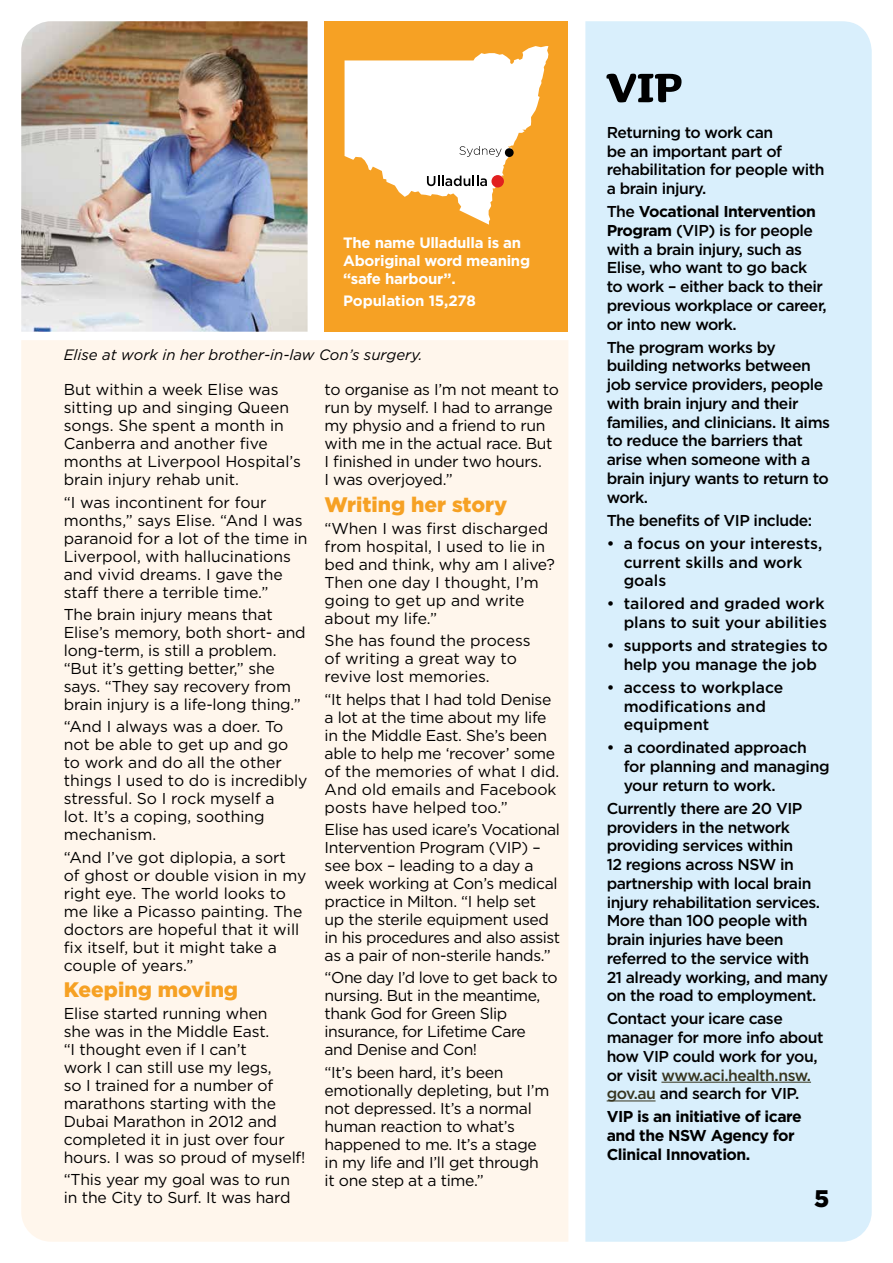
<style>
.page{position:relative;width:893px;height:1263px;background:#fff}
.page>*{position:absolute;margin:0;border:0;box-sizing:border-box;transform-origin:0 0}
.t1{font:700 52.5px "Sauna";color:#000}
.t2{font:900 24px "Gotham";color:#000}
.t3{font:900 21px "Gotham";color:#f6a124}
.t4{font:15.75px/18px "Gotham";letter-spacing:-.01em;color:#000}
.t5{font:500 15.75px/18.8px "Gotham";letter-spacing:-.03em;color:#000}
.t6{font:500 15.75px/18.8px "Gotham";color:#000}
.t7{font:15.75px/18px "Gotham";letter-spacing:-.03em;color:#000}
.t8{font:700 15.75px/18.8px "Gotham";letter-spacing:-.03em;color:#000}
.t9{font:500 15.75px/18.8px "Gotham";letter-spacing:-.01em;color:#000;text-align:center}
.t10{font:700 15px/18px "Gotham";letter-spacing:-.02em;color:#fff}
.t11{font:italic 15px "Gotham";color:#000}
.s1{font-weight:700}
.s2{color:#373620}
</style>
<div class="page">
<div style="left:585px;top:21px;width:287px;height:1221px;background:#d9effc"></div>
<hr style="left:661px;top:1082px;width:150px;height:1px;background:#373620">
<hr style="left:607px;top:1100px;width:49px;height:1px;background:#373620">
<div style="left:21px;top:340px;width:547px;height:902px;background:#fff6ec"></div>
<img style="left:21px;top:21px;width:287px;height:311px">
<div style="left:325px;top:21px;width:243px;height:311px;background:#f6a124"></div>
<svg style="left:345px;top:46px;width:203px;height:179px"></svg>
<div style="left:491px;top:175px;width:13px;height:12px;background:#e11f1f;border-radius:50%"></div>
<div style="left:505px;top:148px;width:9px;height:9px;background:#000;border-radius:50%"></div>
<p class="t10" style="left:343px;top:234px;width:188px">The name Ulladulla is an<br>Aboriginal word meaning “safe harbour”.</p>
<p class="t10" style="left:343px;top:292px;width:134px">Population 15,278</p>
<p class="t11" style="left:64px;top:345px;width:360px">Elise at work in her brother-in-law Con’s surgery.</p>
<p class="t4" style="left:64px;top:380px;width:239px">But within a week Elise was sitting up and singing Queen songs. She spent a month in<br>Canberra and another five months at Liverpool Hospital’s brain injury rehab unit.</p>
<p class="t4" style="left:64px;top:493px;width:245px">“I was incontinent for four months,” says Elise. “And I was paranoid for a lot of the time in<br>Liverpool, with hallucinations and vivid dreams. I gave the staff there a terrible time.”</p>
<p class="t4" style="left:64px;top:605px;width:243px">The brain injury means that<br>Elise’s memory, both short- and long-term, is still a problem. “But it’s getting better,” she says. “They say recovery from brain injury is a life-long thing.”</p>
<p class="t4" style="left:64px;top:717px;width:245px">“And I always was a doer. To not be able to get up and go to work and do all the other things I used to do is incredibly stressful. So I rock myself a<br>lot. It’s a coping, soothing mechanism.</p>
<p class="t4" style="left:64px;top:848px;width:244px">“And I’ve got diplopia, a sort<br>of ghost or double vision in my right eye. The world looks to me like a Picasso painting. The doctors are hopeful that it will fix itself, but it might take a couple of years.”</p>
<h3 class="t3" style="left:64px;top:975px;width:176px">Keeping moving</h3>
<p class="t4" style="left:64px;top:1004px;width:243px">Elise started running when<br>she was in the Middle East.<br>“I thought even if I can’t<br>work I can still use my legs,<br>so I trained for a number of marathons starting with the<br>Dubai Marathon in 2012 and completed it in just over four hours. I was so proud of myself!</p>
<p class="t4" style="left:64px;top:1170px;width:228px">“This year my goal was to run in the City to Surf. It was hard</p>
<p class="t4" style="left:325px;top:380px;width:236px">to organise as I’m not meant to run by myself. I had to arrange my physio and a friend to run with me in the actual race. But<br>I finished in under two hours.<br>I was overjoyed.”</p>
<h3 class="t3" style="left:325px;top:490px;width:184px">Writing her story</h3>
<p class="t4" style="left:325px;top:519px;width:232px">“When I was first discharged from hospital, I used to lie in bed and think, why am I alive?<br>Then one day I thought, I’m going to get up and write about my life.”</p>
<p class="t4" style="left:325px;top:631px;width:207px">She has found the process of writing a great way to revive lost memories.</p>
<p class="t4" style="left:325px;top:690px;width:236px">“It helps that I had told Denise a lot at the time about my life in the Middle East. She’s been able to help me ‘recover’ some of the memories of what I did.<br>And old emails and Facebook posts have helped too.”</p>
<p class="t4" style="left:325px;top:820px;width:237px">Elise has used icare’s Vocational<br>Intervention Program (VIP) – see box – leading to a day a week working at Con’s medical practice in Milton. “I help set<br>up the sterile equipment used in his procedures and also assist as a pair of non-sterile hands.”</p>
<p class="t7" style="left:325px;top:968px;width:234px">“One day I’d love to get back to nursing. But in the meantime, thank God for Green Slip insurance, for Lifetime Care and Denise and Con!</p>
<p class="t4" style="left:325px;top:1062px;width:226px">“It’s been hard, it’s been emotionally depleting, but I’m not depressed. It’s a normal human reaction to what’s happened to me. It’s a stage in my life and I’ll get through it one step at a time.”</p>
<h4 class="t1" style="left:607px;top:54px;width:78px">VIP</h4>
<p class="t5" style="left:607px;top:123px;width:219px">Returning to work can<br>be an important part of rehabilitation for people with a brain injury.</p>
<p class="t5" style="left:607px;top:202px;width:222px">The <span class="s1">Vocational Intervention<br>Program</span> (VIP) is for people with a brain injury, such as<br>Elise, who want to go back to work – either back to their previous workplace or career, or into new work.</p>
<p class="t5" style="left:607px;top:337px;width:225px">The program works by building networks between job service providers, people with brain injury and their families, and clinicians. It aims to reduce the barriers that arise when someone with a brain injury wants to return to work.</p>
<p class="t5" style="left:607px;top:510px;width:207px">The benefits of VIP include:</p>
<p class="t6" style="left:624px;top:534px;width:200px;text-indent:-17px">• a focus on your interests, current skills and work goals</p>
<p class="t6" style="left:607px;top:594px;width:222px;text-align:right">• tailored and graded work plans to suit your abilities</p>
<p class="t9" style="left:607px;top:636px;width:223px">• supports and strategies to help you manage the job</p>
<p class="t6" style="left:624px;top:678px;width:161px;text-indent:-17px">• access to workplace modifications and equipment</p>
<p class="t5" style="left:624px;top:738px;width:208px;text-indent:-17px">• a coordinated approach for planning and managing your return to work.</p>
<p class="t5" style="left:607px;top:799px;width:223px">Currently there are 20 VIP providers in the network providing services within<br>12 regions across NSW in partnership with local brain injury rehabilitation services.<br>More than 100 people with brain injuries have been referred to the service with<br>21 already working, and many on the road to employment.</p>
<p class="t5" style="left:607px;top:1009px;width:218px">Contact your icare case manager for more info about how VIP could work for you, or visit <span class="s2">www.aci.health.nsw. gov.au</span> and search for VIP.</p>
<p class="t8" style="left:607px;top:1107px;width:197px">VIP is an initiative of icare and the NSW Agency for<br>Clinical Innovation.</p>
<h2 class="t2" style="left:814px;top:1182px;width:17px">5</h2>
</div>
